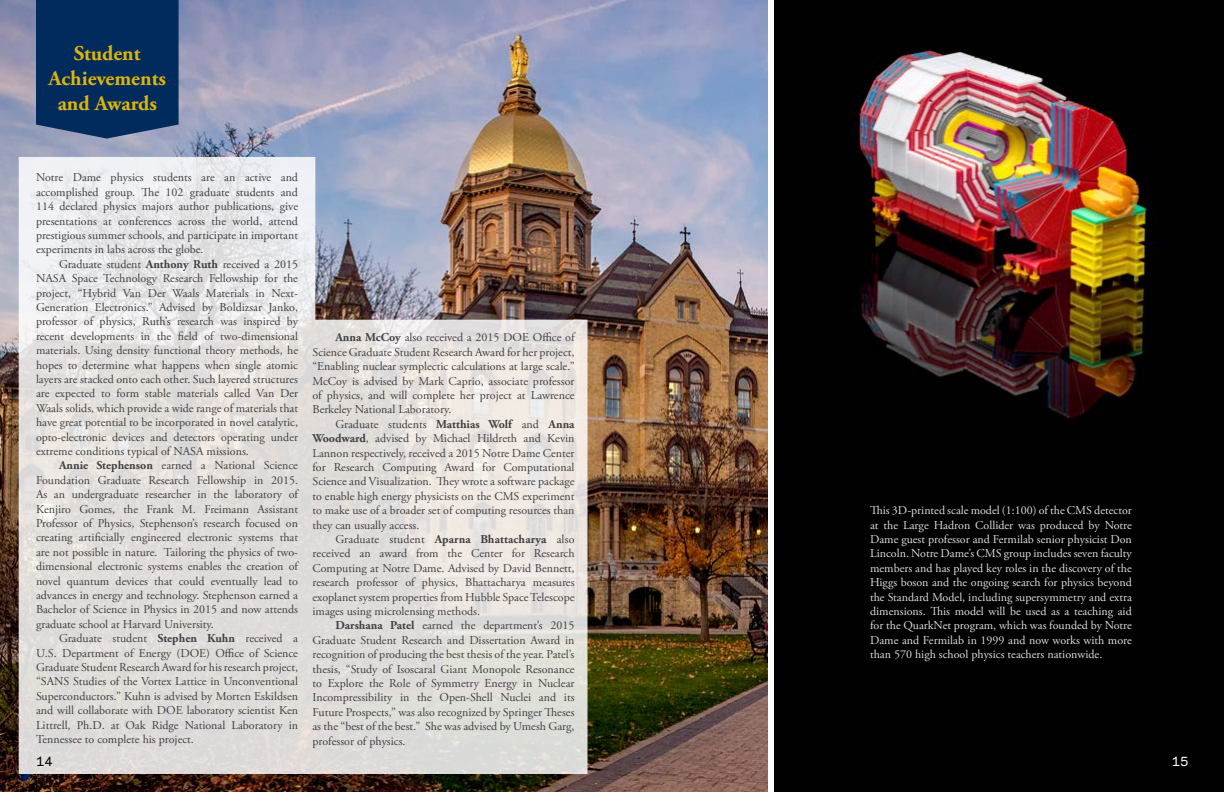
<style>
.page{position:relative;width:1224px;height:792px;background:#fff}
.page>*{position:absolute;margin:0;border:0;box-sizing:border-box;transform-origin:0 0}
.t1{font:700 21px/25.2px "Adobe Garamond Pro";color:#deb408;text-align:center}
.t2{font:12px/14.4px "Adobe Garamond Pro";color:#414042;text-align:justify}
.t3{font:12px/14.4px "Adobe Garamond Pro";color:#dcddde;text-align:justify}
.t4{font:500 12px "Galaxie Polaris";color:#000}
.t5{font:500 12px "Galaxie Polaris";color:#fff}
.s1{font-weight:700}
</style>
<div class="page">
<img style="left:0;top:0;width:768px;height:792px">
<svg style="left:19px;top:157px;width:569px;height:617px;background:#d8d3d1"></svg>
<img style="left:775px;top:0;width:449px;height:792px">
<div style="left:36px;top:0;width:143px;height:139px;background:#002b5c"></div>
<h1 class="t1" style="left:49px;top:41px;width:119px">Student<br>Achievements and Awards</h1>
<p class="t2" style="left:36px;top:171px;width:264px">Notre Dame physics students are an active and accomplished group. The 102 graduate students and 114 declared physics majors author publications, give presentations at conferences across the world, attend prestigious summer schools, and participate in important experiments in labs across the globe.</p>
<p class="t2" style="left:36px;top:257px;width:264px;text-indent:23px">Graduate student <span class="s1">Anthony Ruth</span> received a 2015<br>NASA Space Technology Research Fellowship for the project, “Hybrid Van Der Waals Materials in Next-Generation Electronics.” Advised by Boldizsar Janko, professor of physics, Ruth’s research was inspired by recent developments in the field of two-dimensional materials. Using density functional theory methods, he hopes to determine what happens when single atomic layers are stacked onto each other. Such layered structures are expected to form stable materials called Van Der Waals solids, which provide a wide range of materials that have great potential to be incorporated in novel catalytic, opto-electronic devices and detectors operating under extreme conditions typical of NASA missions.</p>
<p class="t2" style="left:36px;top:459px;width:264px;text-indent:23px"><span class="s1">Annie Stephenson</span> earned a National Science Foundation Graduate Research Fellowship in 2015.<br>As an undergraduate researcher in the laboratory of Kenjiro Gomes, the Frank M. Freimann Assistant Professor of Physics, Stephenson’s research focused on creating artificially engineered electronic systems that are not possible in nature. Tailoring the physics of two&shy;dimensional electronic systems enables the creation of novel quantum devices that could eventually lead to advances in energy and technology. Stephenson earned a Bachelor of Science in Physics in 2015 and now attends graduate school at Harvard University.</p>
<p class="t2" style="left:36px;top:632px;width:264px;text-indent:23px">Graduate student <span class="s1">Stephen Kuhn</span> received a U.S. Department of Energy (DOE) Office of Science Graduate Student Research Award for his research project, “SANS Studies of the Vortex Lattice in Unconventional Superconductors.” Kuhn is advised by Morten Eskildsen and will collaborate with DOE laboratory scientist Ken Littrell, Ph.D. at Oak Ridge National Laboratory in Tennessee to complete his project.</p>
<p class="t2" style="left:312px;top:331px;width:264px;text-indent:23px"><span class="s1">Anna McCoy</span> also received a 2015 DOE Office of Science Graduate Student Research Award for her project, “Enabling nuclear symplectic calculations at large scale.” McCoy is advised by Mark Caprio, associate professor of physics, and will complete her project at Lawrence Berkeley National Laboratory.</p>
<p class="t2" style="left:312px;top:417px;width:264px;text-indent:23px">Graduate students <span class="s1">Matthias Wolf</span> and <span class="s1">Anna Woodward</span>, advised by Michael Hildreth and Kevin Lannon respectively, received a 2015 Notre Dame Center for Research Computing Award for Computational Science and Visualization. They wrote a software package to enable high energy physicists on the CMS experiment to make use of a broader set of computing resources than they can usually access.</p>
<p class="t2" style="left:312px;top:532px;width:264px;text-indent:23px">Graduate student <span class="s1">Aparna Bhattacharya</span> also received an award from the Center for Research Computing at Notre Dame. Advised by David Bennett, research professor of physics, Bhattacharya measures exoplanet system properties from Hubble Space Telescope images using microlensing methods.</p>
<p class="t2" style="left:312px;top:619px;width:264px;text-indent:23px"><span class="s1">Darshana Patel</span> earned the department’s 2015<br>Graduate Student Research and Dissertation Award in recognition of producing the best thesis of the year. Patel’s thesis, “Study of Isoscaral Giant Monopole Resonance to Explore the Role of Symmetry Energy in Nuclear Incompressibility in the Open-Shell Nuclei and its Future Prospects,” was also recognized by Springer Theses as the “best of the best.” She was advised by Umesh Garg, professor of physics.</p>
<p class="t3" style="left:870px;top:504px;width:263px">This 3D-printed scale model (1:100) of the CMS detector at the Large Hadron Collider was produced by Notre Dame guest professor and Fermilab senior physicist Don Lincoln. Notre Dame’s CMS group includes seven faculty members and has played key roles in the discovery of the Higgs boson and the ongoing search for physics beyond the Standard Model, including supersymmetry and extra dimensions. This model will be used as a teaching aid for the QuarkNet program, which was founded by Notre Dame and Fermilab in 1999 and now works with more than 570 high school physics teachers nationwide.</p>
<p class="t4" style="left:36px;top:752px;width:18px">14</p>
<p class="t5" style="left:1172px;top:752px;width:18px">15</p>
</div>
